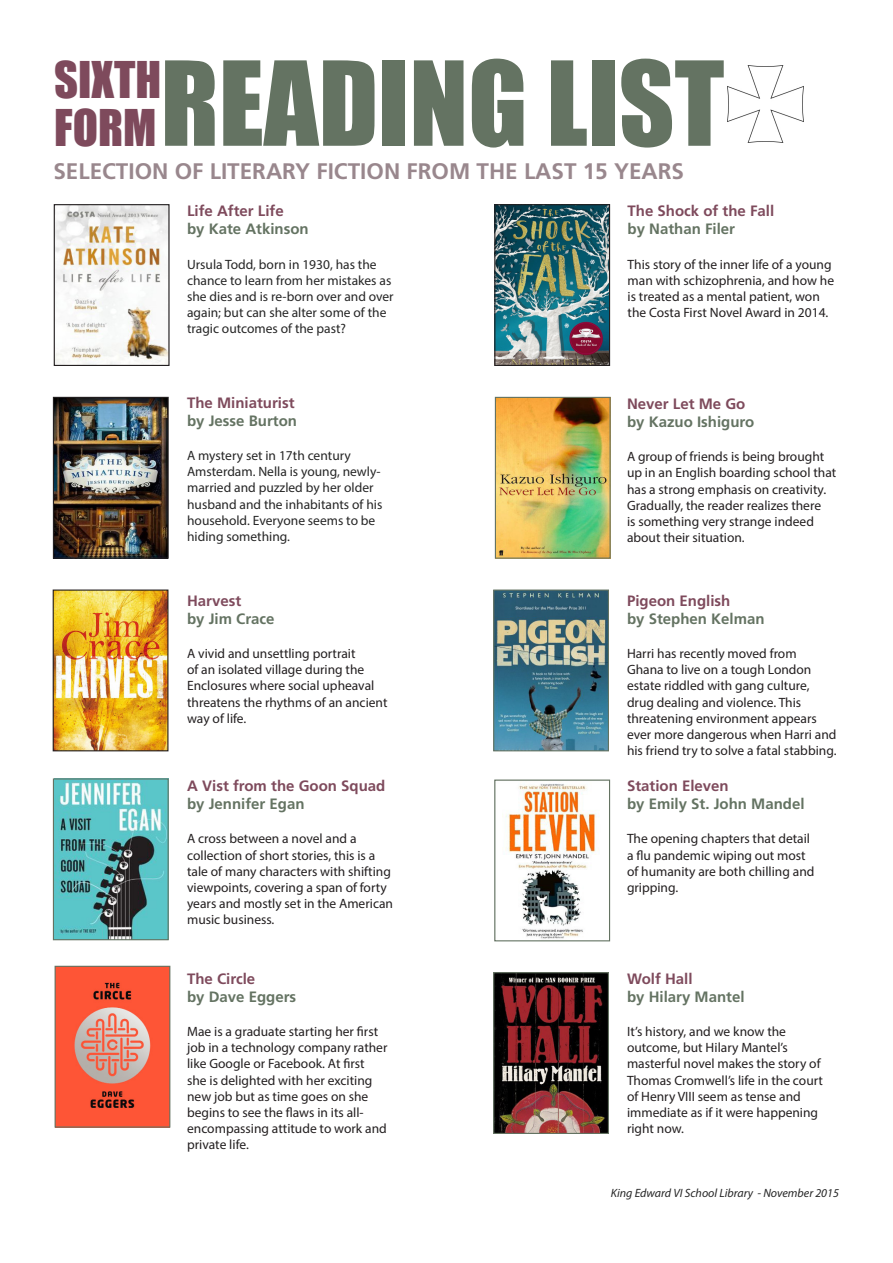
<style>
.page{position:relative;width:893px;height:1263px;background:#fff}
.page>*{position:absolute;margin:0;border:0;box-sizing:border-box;transform-origin:0 0}
.t1{font:108px "Impact";color:#647362}
.t2{font:46.5px "Impact";color:#7e4a5c}
.t3{font:700 22.5px "Frutiger";color:#99878d}
.t4{font:700 15px "Frutiger";color:#647362}
.t5{font:700 15px "Frutiger";color:#7e4a5c}
.t6{font:13.5px/16.2px "Myriad Pro";color:#231f20}
.t7{font:13.5px/16.2px "Myriad Pro";color:#262626}
.t8{font:italic 12px "Myriad Pro";color:#262626}
</style>
<div class="page">
<img style="left:56px;top:206px;width:112px;height:158px">
<div style="left:54px;top:204px;width:116px;height:162px;border:1px solid #231f20"></div>
<img style="left:496px;top:206px;width:112px;height:158px">
<div style="left:494px;top:204px;width:116px;height:162px;border:1px solid #231f20"></div>
<img style="left:55px;top:399px;width:112px;height:158px">
<div style="left:53px;top:397px;width:116px;height:162px;border:1px solid #231f20"></div>
<img style="left:497px;top:399px;width:112px;height:158px">
<div style="left:495px;top:397px;width:116px;height:162px;border:1px solid #647362"></div>
<img style="left:727px;top:66px;width:77px;height:76px">
<img style="left:502px;top:784px;width:98px;height:155px">
<div style="left:494px;top:779px;width:116px;height:162px;border:1px solid #647362"></div>
<img style="left:495px;top:974px;width:112px;height:158px">
<div style="left:493px;top:972px;width:116px;height:162px;border:1px solid #647362"></div>
<img style="left:55px;top:591px;width:111px;height:158px">
<div style="left:53px;top:589px;width:115px;height:162px;border:1px solid #231f20"></div>
<img style="left:57px;top:968px;width:111px;height:157px">
<div style="left:55px;top:966px;width:115px;height:161px;border:1px solid #647362"></div>
<img style="left:55px;top:780px;width:112px;height:158px">
<div style="left:53px;top:778px;width:116px;height:162px;border:1px solid #647362"></div>
<img style="left:495px;top:591px;width:112px;height:158px">
<div style="left:493px;top:589px;width:116px;height:162px;border:1px solid #647362"></div>
<p class="t1" style="left:161px;top:20px;width:565px">READING LIST</p>
<p class="t2" style="left:54px;top:44px;width:109px">SIXTH</p>
<p class="t2" style="left:54px;top:92px;width:104px">FORM</p>
<p class="t3" style="left:53px;top:158px;width:632px">SELECTION OF LITERARY FICTION FROM THE LAST 15 YEARS</p>
<p class="t5" style="left:187px;top:202px;width:98px">Life After Life</p>
<p class="t4" style="left:187px;top:220px;width:123px">by Kate Atkinson</p>
<p class="t7" style="left:187px;top:256px;width:208px">Ursula Todd, born in 1930, has the chance to learn from her mistakes as she dies and is re-born over and over again; but can she alter some of the tragic outcomes of the past?</p>
<p class="t5" style="left:187px;top:394px;width:109px">The Miniaturist</p>
<p class="t4" style="left:187px;top:412px;width:112px">by Jesse Burton</p>
<p class="t7" style="left:187px;top:447px;width:197px">A mystery set in 17th century<br>Amsterdam. Nella is young, newly&shy;married and puzzled by her older husband and the inhabitants of his household. Everyone seems to be hiding something.</p>
<p class="t5" style="left:187px;top:592px;width:56px">Harvest</p>
<p class="t4" style="left:187px;top:610px;width:89px">by Jim Crace</p>
<p class="t6" style="left:187px;top:645px;width:202px">A vivid and unsettling portrait<br>of an isolated village during the<br>Enclosures where social upheaval threatens the rhythms of an ancient way of life.</p>
<p class="t5" style="left:187px;top:777px;width:200px">A Vist from the Goon Squad</p>
<p class="t4" style="left:187px;top:795px;width:119px">by Jennifer Egan</p>
<p class="t6" style="left:187px;top:830px;width:207px">A cross between a novel and a collection of short stories, this is a tale of many characters with shifting viewpoints, covering a span of forty years and mostly set in the American music business.</p>
<p class="t5" style="left:187px;top:970px;width:70px">The Circle</p>
<p class="t4" style="left:187px;top:988px;width:111px">by Dave Eggers</p>
<p class="t6" style="left:187px;top:1023px;width:202px">Mae is a graduate starting her first job in a technology company rather like Google or Facebook. At first she is delighted with her exciting new job but as time goes on she begins to see the flaws in its all&shy;encompassing attitude to work and private life.</p>
<p class="t5" style="left:628px;top:202px;width:148px">The Shock of the Fall</p>
<p class="t4" style="left:628px;top:220px;width:109px">by Nathan Filer</p>
<p class="t6" style="left:628px;top:256px;width:208px">This story of the inner life of a young man with schizophrenia, and how he is treated as a mental patient, won the Costa First Novel Award in 2014.</p>
<p class="t5" style="left:627px;top:395px;width:120px">Never Let Me Go</p>
<p class="t4" style="left:627px;top:413px;width:129px">by Kazuo Ishiguro</p>
<p class="t6" style="left:627px;top:448px;width:211px">A group of friends is being brought up in an English boarding school that has a strong emphasis on creativity.<br>Gradually, the reader realizes there<br>is something very strange indeed about their situation.</p>
<p class="t5" style="left:627px;top:592px;width:105px">Pigeon English</p>
<p class="t4" style="left:627px;top:610px;width:139px">by Stephen Kelman</p>
<p class="t6" style="left:627px;top:645px;width:211px">Harri has recently moved from Ghana to live on a tough London estate riddled with gang culture, drug dealing and violence. This threatening environment appears ever more dangerous when Harri and his friend try to solve a fatal stabbing.</p>
<p class="t5" style="left:627px;top:777px;width:103px">Station Eleven</p>
<p class="t4" style="left:627px;top:795px;width:179px">by Emily St. John Mandel</p>
<p class="t6" style="left:627px;top:830px;width:189px">The opening chapters that detail a flu pandemic wiping out most of humanity are both chilling and gripping.</p>
<p class="t5" style="left:627px;top:970px;width:67px">Wolf Hall</p>
<p class="t4" style="left:627px;top:988px;width:119px">by Hilary Mantel</p>
<p class="t6" style="left:627px;top:1023px;width:197px">It’s history, and we know the outcome, but Hilary Mantel’s masterful novel makes the story of<br>Thomas Cromwell’s life in the court of Henry VIII seem as tense and immediate as if it were happening right now.</p>
<p class="t8" style="left:611px;top:1186px;width:230px">King Edward VI School Library - November 2015</p>
</div>
